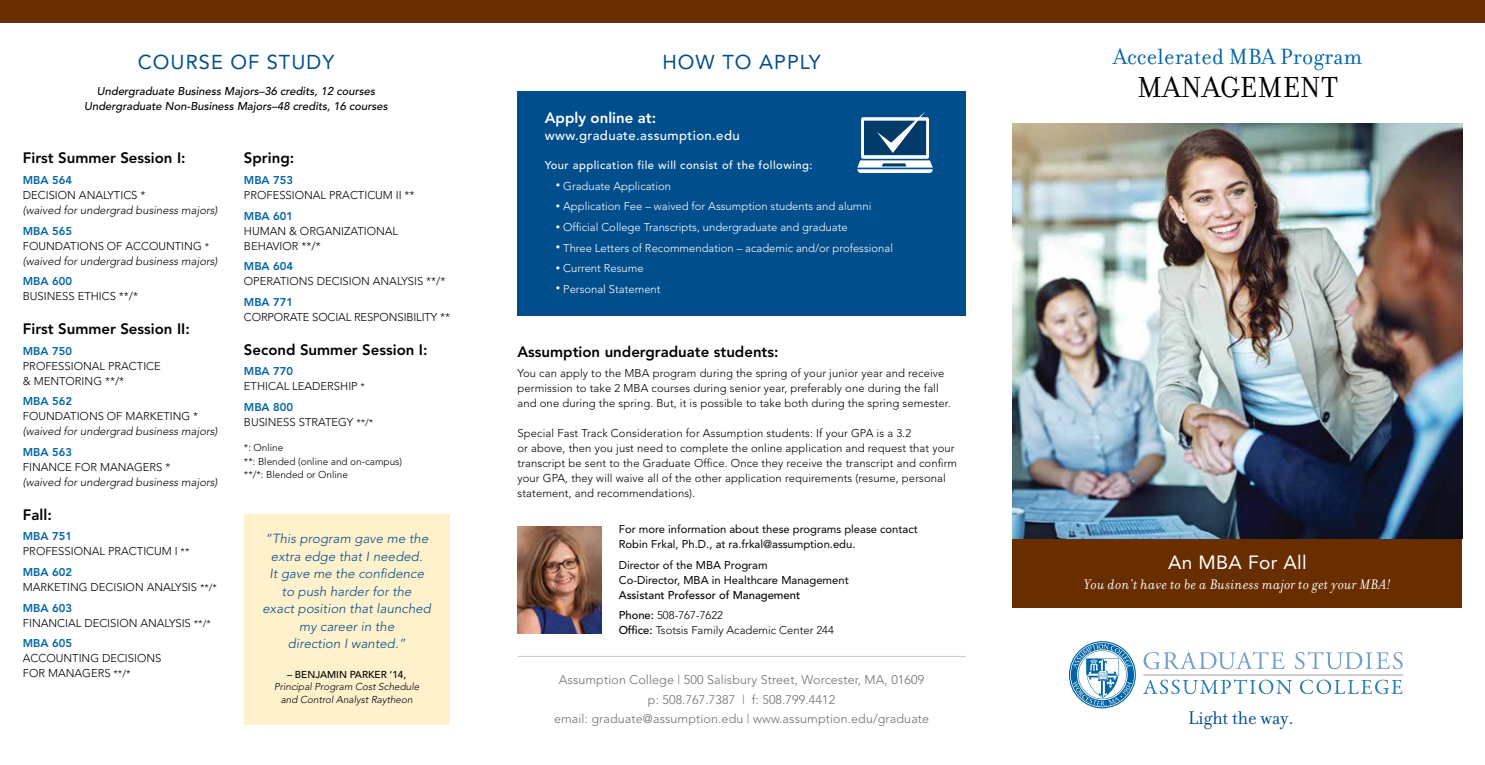
<style>
.page{position:relative;width:1485px;height:765px;background:#fff}
.page>*{position:absolute;margin:0;border:0;box-sizing:border-box;transform-origin:0 0}
.t1{font:31.25px "Filosofia";letter-spacing:.01em;color:#000}
.t2{font:23.75px "Filosofia";letter-spacing:.01em;color:#0065a4}
.t3{font:20px "Avenir";letter-spacing:.05em;color:#004e8b}
.t4{font:19.75px "Filosofia";color:#004e8b}
.t5{font:19px "Avenir";letter-spacing:.02em;color:#fff}
.t6{font:800 15px "Avenir";color:#000}
.t7{font:italic 15px "Filosofia";letter-spacing:.02em;color:#fff}
.t8{font:800 15px "Avenir";color:#fff}
.t9{font:italic 300 13.12px/17.5px "Avenir";letter-spacing:.01em;color:#004e8b;text-align:center}
.t10{font:500 13.12px "Avenir";letter-spacing:.03em;color:#fff}
.t11{font:300 12.5px/20px "Avenir";letter-spacing:.01em;color:#6d6e71;text-align:center}
.t12{font:300 11.25px/15px "Avenir";letter-spacing:.01em;color:#000}
.t13{font:300 11.25px "Avenir";color:#fff}
.t14{font:italic 300 11.25px/15px "Avenir";color:#000}
.t15{font:11.25px/15px "Avenir";color:#000}
.t16{font:italic 500 11.25px/15px "Avenir";color:#000;text-align:center}
.t17{font:800 11.25px "Avenir";color:#0065a4}
.t18{font:500 11.25px/20.6px "Avenir";color:#000}
.t19{font:500 11.25px "Avenir";letter-spacing:.04em;color:#fff}
.t20{font:300 11.25px "Avenir";letter-spacing:-.01em;color:#000}
.t21{font:300 10px/13.8px "Avenir";color:#000}
.t22{font:italic 300 10px/12.5px "Avenir";color:#000;text-align:center}
.t23{font:500 10px "Avenir";color:#000}
.s1{font-size:8.75px}
.s2{font-weight:800;font-style:normal;color:#0065a4}
.s3{font-style:normal}
.s4{font-style:normal;font-size:10px}
.s5{font-weight:800;color:#0065a4}
.s6{font-size:10px}
.s7{font-weight:300}
.s8{font-weight:500}
</style>
<div class="page">
<div style="left:518px;top:91px;width:448px;height:224px;background:#004e8b"></div>
<div style="left:1012px;top:538px;width:450px;height:70px;background:#682e00"></div>
<svg style="left:1069px;top:641px;width:67px;height:67px"></svg>
<svg style="left:1071px;top:643px;width:63px;height:64px"></svg>
<svg style="left:1073px;top:644px;width:59px;height:62px"></svg>
<hr style="left:1143px;top:675px;width:260px;height:1px;background:#9d9fa2">
<svg style="left:1143px;top:679px;width:149px;height:15px"></svg>
<svg style="left:1300px;top:680px;width:103px;height:14px"></svg>
<svg style="left:1144px;top:652px;width:141px;height:17px"></svg>
<svg style="left:1295px;top:652px;width:108px;height:17px"></svg>
<div style="left:0;top:0;width:1485px;height:22px;background:#682e00"></div>
<div style="left:244px;top:514px;width:206px;height:211px;background:#fff1cc"></div>
<hr style="left:518px;top:656px;width:448px;height:1px;background:#58595b">
<img style="left:1012px;top:124px;width:450px;height:414px">
<img style="left:518px;top:526px;width:84px;height:107px">
<svg style="left:857px;top:112px;width:76px;height:61px"></svg>
<h3 class="t3" style="left:138px;top:50px;width:198px">COURSE OF STUDY</h3>
<p class="t16" style="left:84px;top:84px;width:305px">Undergraduate Business Majors–36 credits, 12 courses<br>Undergraduate Non-Business Majors–48 credits, 16 courses</p>
<h3 class="t3" style="left:663px;top:50px;width:160px">HOW TO APPLY</h3>
<h3 class="t8" style="left:545px;top:109px;width:113px">Apply online at:</h3>
<p class="t10" style="left:545px;top:128px;width:196px">www.graduate.assumption.edu</p>
<p class="t19" style="left:545px;top:159px;width:269px">Your application file will consist of the following:</p>
<p class="t13" style="left:556px;top:179px;width:117px"><span class="s1">•</span> Graduate Application</p>
<p class="t13" style="left:556px;top:200px;width:317px"><span class="s1">•</span> Application Fee – waived for Assumption students and alumni</p>
<p class="t13" style="left:556px;top:221px;width:293px"><span class="s1">•</span> Official College Transcripts, undergraduate and graduate</p>
<p class="t13" style="left:556px;top:241px;width:339px"><span class="s1">•</span> Three Letters of Recommendation – academic and/or professional</p>
<p class="t13" style="left:556px;top:262px;width:89px"><span class="s1">•</span> Current Resume</p>
<p class="t13" style="left:556px;top:282px;width:106px"><span class="s1">•</span> Personal Statement</p>
<h3 class="t6" style="left:23px;top:149px;width:164px">First Summer Session I:</h3>
<p class="t17" style="left:23px;top:174px;width:51px">MBA 564</p>
<p class="t12" style="left:23px;top:188px;width:124px">DECISION ANALYTICS *</p>
<p class="t14" style="left:23px;top:203px;width:196px">(waived for undergrad business majors)</p>
<p class="t14" style="left:23px;top:223px;width:196px"><span class="s2">MBA 565<br></span><span class="s3">FOUNDATIONS OF ACCOUNTING</span> <span class="s4">* </span>(waived for undergrad business majors)</p>
<p class="t17" style="left:23px;top:275px;width:51px">MBA 600</p>
<p class="t12" style="left:23px;top:289px;width:117px">BUSINESS ETHICS **/*</p>
<h3 class="t6" style="left:23px;top:320px;width:168px">First Summer Session II:</h3>
<p class="t17" style="left:23px;top:344px;width:51px">MBA 750</p>
<p class="t12" style="left:23px;top:358px;width:139px">PROFESSIONAL PRACTICE &amp; MENTORING **/*</p>
<p class="t17" style="left:23px;top:395px;width:51px">MBA 562</p>
<p class="t12" style="left:23px;top:409px;width:177px">FOUNDATIONS OF MARKETING *</p>
<p class="t14" style="left:23px;top:424px;width:196px">(waived for undergrad business majors)</p>
<p class="t17" style="left:23px;top:445px;width:51px">MBA 563</p>
<p class="t12" style="left:23px;top:460px;width:149px">FINANCE FOR MANAGERS *</p>
<p class="t14" style="left:23px;top:475px;width:196px">(waived for undergrad business majors)</p>
<h3 class="t6" style="left:23px;top:506px;width:30px">Fall:</h3>
<p class="t12" style="left:23px;top:529px;width:168px"><span class="s5">MBA 751<br></span>PROFESSIONAL PRACTICUM I <span class="s6">**</span></p>
<p class="t12" style="left:23px;top:565px;width:196px"><span class="s5">MBA 602<br></span>MARKETING DECISION ANALYSIS <span class="s6">**/*</span></p>
<p class="t12" style="left:23px;top:600px;width:189px"><span class="s5">MBA 603<br></span>FINANCIAL DECISION ANALYSIS <span class="s6">**/*</span></p>
<p class="t17" style="left:23px;top:637px;width:51px">MBA 605</p>
<p class="t12" style="left:23px;top:651px;width:140px">ACCOUNTING DECISIONS<br>FOR MANAGERS <span class="s6">**/*</span></p>
<h3 class="t6" style="left:244px;top:149px;width:52px">Spring:</h3>
<p class="t17" style="left:244px;top:174px;width:51px">MBA 753</p>
<p class="t12" style="left:244px;top:188px;width:172px">PROFESSIONAL PRACTICUM II **</p>
<p class="t17" style="left:244px;top:209px;width:51px">MBA 601</p>
<p class="t12" style="left:244px;top:223px;width:156px">HUMAN &amp; ORGANIZATIONAL<br>BEHAVIOR **/*</p>
<p class="t17" style="left:244px;top:260px;width:51px">MBA 604</p>
<p class="t12" style="left:244px;top:274px;width:203px">OPERATIONS DECISION ANALYSIS **/*</p>
<p class="t17" style="left:244px;top:295px;width:51px">MBA 771</p>
<p class="t20" style="left:244px;top:310px;width:208px">CORPORATE SOCIAL RESPONSIBILITY **</p>
<h3 class="t6" style="left:244px;top:341px;width:185px">Second Summer Session I:</h3>
<p class="t12" style="left:244px;top:364px;width:123px"><span class="s5">MBA 770<br></span>ETHICAL LEADERSHIP <span class="s6">*</span></p>
<p class="t12" style="left:244px;top:400px;width:131px"><span class="s5">MBA 800<br></span>BUSINESS STRATEGY <span class="s6">**/*</span></p>
<p class="t21" style="left:244px;top:441px;width:160px">*: Online<br>**: Blended (online and on-campus) **/*: Blended or Online</p>
<h3 class="t6" style="left:518px;top:343px;width:263px">Assumption undergraduate students:</h3>
<p class="t12" style="left:518px;top:366px;width:435px">You can apply to the MBA program during the spring of your junior year and receive permission to take 2 MBA courses during senior year, preferably one during the fall and one during the spring. But, it is possible to take both during the spring semester.</p>
<p class="t12" style="left:518px;top:426px;width:441px">Special Fast Track Consideration for Assumption students: If your GPA is a 3.2<br>or above, then you just need to complete the online application and request that your transcript be sent to the Graduate Office. Once they receive the transcript and confirm your GPA, they will waive all of the other application requirements (resume, personal statement, and recommendations).</p>
<p class="t15" style="left:619px;top:522px;width:300px">For more information about these programs please contact<br>Robin Frkal, Ph.D., at ra.frkal@assumption.edu.</p>
<p class="t15" style="left:619px;top:557px;width:231px">Director of the MBA Program<br>Co-Director, MBA in Healthcare Management</p>
<p class="t18" style="left:619px;top:585px;width:183px">Assistant Professor of Management<br>Phone: <span class="s7">508-767-7622</span></p>
<p class="t12" style="left:619px;top:623px;width:217px"><span class="s8">Office:</span> Tsotsis Family Academic Center 244</p>
<p class="t9" style="left:263px;top:530px;width:170px">“This program gave me the extra edge that I needed.<br>It gave me the confidence to push harder for the<br>exact position that launched my career in the<br>direction I wanted.”</p>
<p class="t23" style="left:287px;top:669px;width:121px">– BENJAMIN PARKER ‘14,</p>
<p class="t22" style="left:274px;top:681px;width:147px">Principal Program Cost Schedule and Control Analyst Raytheon</p>
<p class="t11" style="left:559px;top:670px;width:367px">Assumption College | 500 Salisbury Street, Worcester, MA, 01609 p: 508.767.7387 | f: 508.799.4412</p>
<p class="t11" style="left:554px;top:709px;width:377px">email: graduate@assumption.edu | www.assumption.edu/graduate</p>
<h2 class="t2" style="left:1113px;top:43px;width:250px">Accelerated MBA Program</h2>
<h1 class="t1" style="left:1137px;top:70px;width:202px">MANAGEMENT</h1>
<h3 class="t5" style="left:1168px;top:552px;width:140px">An MBA For All</h3>
<h3 class="t7" style="left:1084px;top:576px;width:308px">You don’t have to be a Business major to get your MBA!</h3>
<h3 class="t4" style="left:1188px;top:707px;width:107px">Light the way.</h3>
</div>
